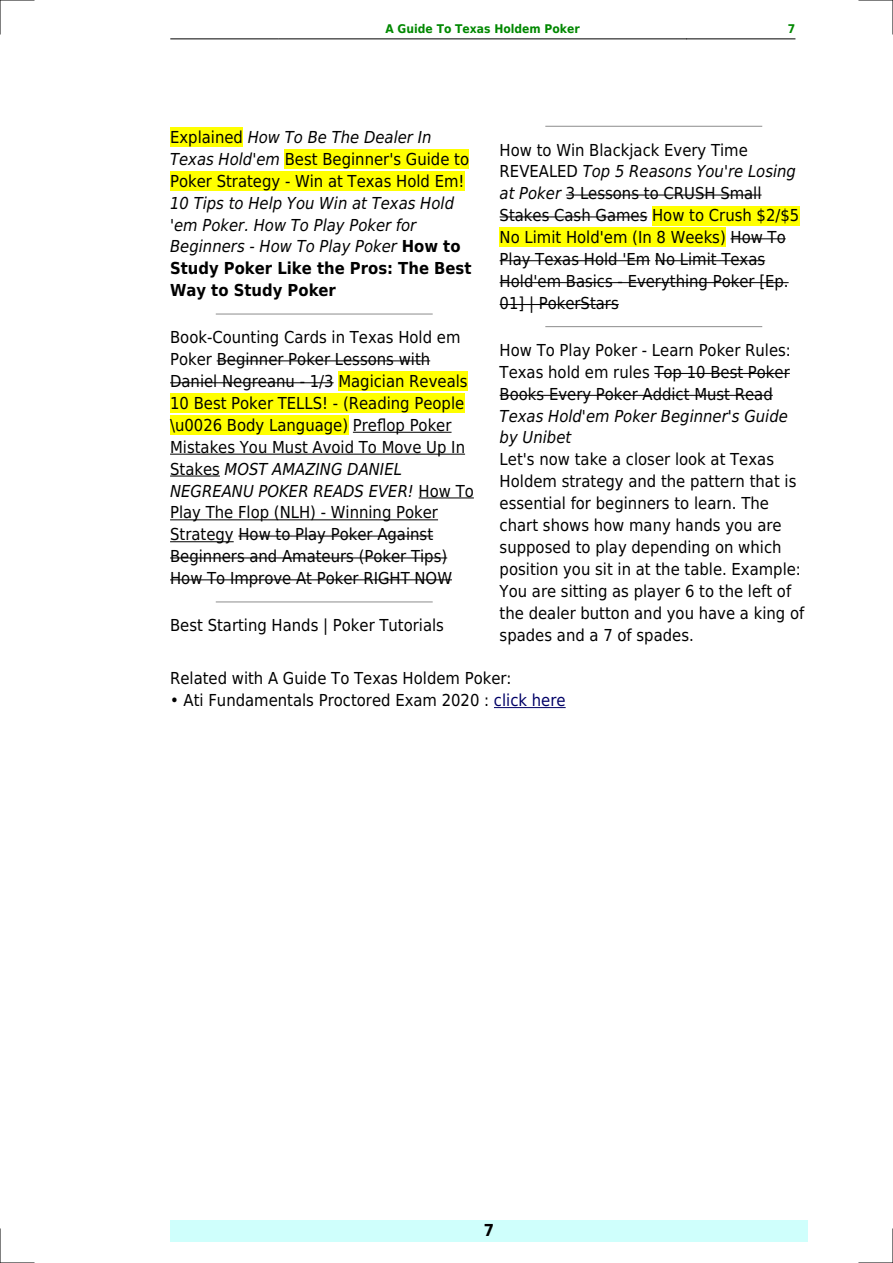
<style>
.page{position:relative;width:893px;height:1263px;background:#fff}
.page>*{position:absolute;margin:0;border:0;box-sizing:border-box;transform-origin:0 0}
.t1{font:16.5px/21.9px "DejaVu Sans Condensed";color:#000}
.t2{font:italic 16.5px/21.9px "DejaVu Sans Condensed";color:#000}
.t3{font:700 16.5px "DejaVu Sans Condensed";color:#000}
.t4{font:700 12px "DejaVu Sans Condensed";color:#080}
.s1{font-style:italic}
.s2{font-weight:700;font-style:normal}
.s3{color:#006}
</style>
<div class="page">
<hr style="left:170px;top:39px;width:108px;height:1px;background:#000">
<hr style="left:279px;top:39px;width:407px;height:1px;background:#000">
<hr style="left:687px;top:39px;width:108px;height:1px;background:#000">
<div style="left:170px;top:1220px;width:638px;height:22px;background:#cffffc"></div>
<div style="left:170px;top:128px;width:73px;height:19px;background:#ff0"></div>
<div style="left:285px;top:150px;width:184px;height:19px;background:#ff0"></div>
<div style="left:170px;top:171px;width:294px;height:20px;background:#ff0"></div>
<hr style="left:216px;top:313px;width:216px;height:2px;background:#999">
<hr style="left:217px;top:360px;width:213px;height:1px;background:#000">
<hr style="left:170px;top:382px;width:164px;height:1px;background:#000">
<div style="left:338px;top:372px;width:130px;height:19px;background:#ff0"></div>
<div style="left:170px;top:394px;width:294px;height:19px;background:#ff0"></div>
<div style="left:170px;top:415px;width:178px;height:20px;background:#ff0"></div>
<hr style="left:353px;top:432px;width:99px;height:1px;background:#000">
<hr style="left:170px;top:454px;width:295px;height:1px;background:#000">
<hr style="left:170px;top:476px;width:50px;height:1px;background:#000">
<hr style="left:419px;top:498px;width:55px;height:1px;background:#000">
<hr style="left:170px;top:519px;width:268px;height:1px;background:#000">
<hr style="left:170px;top:541px;width:64px;height:1px;background:#000">
<hr style="left:238px;top:536px;width:195px;height:1px;background:#000">
<hr style="left:170px;top:557px;width:277px;height:1px;background:#000">
<hr style="left:170px;top:579px;width:282px;height:1px;background:#000">
<hr style="left:216px;top:601px;width:216px;height:1px;background:#999">
<hr style="left:546px;top:126px;width:216px;height:1px;background:#999">
<hr style="left:566px;top:195px;width:195px;height:1px;background:#000">
<hr style="left:500px;top:217px;width:147px;height:1px;background:#000">
<div style="left:652px;top:206px;width:147px;height:19px;background:#ff0"></div>
<div style="left:500px;top:228px;width:226px;height:19px;background:#ff0"></div>
<hr style="left:730px;top:238px;width:56px;height:1px;background:#000">
<hr style="left:500px;top:260px;width:150px;height:1px;background:#000">
<hr style="left:655px;top:260px;width:110px;height:1px;background:#000">
<hr style="left:500px;top:282px;width:289px;height:1px;background:#000">
<hr style="left:500px;top:304px;width:119px;height:1px;background:#000">
<hr style="left:546px;top:326px;width:216px;height:1px;background:#999">
<hr style="left:654px;top:373px;width:136px;height:1px;background:#000">
<hr style="left:500px;top:395px;width:273px;height:1px;background:#000">
<hr style="left:494px;top:707px;width:72px;height:1px;background:#006">
<hr style="left:0;top:0;width:34px;height:1px;background:#000">
<hr style="left:859px;top:0;width:34px;height:1px;background:#000">
<hr style="left:0;top:1262px;width:34px;height:1px;background:#000">
<hr style="left:859px;top:1262px;width:34px;height:1px;background:#000">
<hr style="left:0;top:0;width:1px;height:34px;background:#000">
<hr style="left:0;top:1229px;width:1px;height:34px;background:#000">
<hr style="left:892px;top:0;width:1px;height:34px;background:#000">
<hr style="left:892px;top:1229px;width:1px;height:34px;background:#000">
<p class="t4" style="left:386px;top:21px;width:196px">A Guide To Texas Holdem Poker</p>
<p class="t4" style="left:788px;top:21px;width:9px">7</p>
<p class="t1" style="left:170px;top:126px;width:300px">Explained <span class="s1">How To Be The Dealer In<br>Texas Hold'em</span> Best Beginner's Guide to<br>Poker Strategy - Win at Texas Hold Em!</p>
<p class="t2" style="left:170px;top:192px;width:303px">10 Tips to Help You Win at Texas Hold 'em Poker. How To Play Poker for<br>Beginners - How To Play Poker <span class="s2">How to<br>Study Poker Like the Pros: The Best<br>Way to Study Poker</span></p>
<p class="t1" style="left:170px;top:327px;width:305px">Book-Counting Cards in Texas Hold em Poker Beginner Poker Lessons with Daniel Negreanu - 1/3 Magician Reveals 10 Best Poker TELLS! - (Reading People \u0026 Body Language) Preflop Poker Mistakes You Must Avoid To Move Up In Stakes <span class="s1">MOST AMAZING DANIEL NEGREANU POKER READS EVER!</span> How To Play The Flop (NLH) - Winning Poker Strategy How to Play Poker Against Beginners and Amateurs (Poker Tips)<br>How To Improve At Poker RIGHT NOW</p>
<p class="t1" style="left:170px;top:614px;width:275px">Best Starting Hands | Poker Tutorials</p>
<p class="t1" style="left:500px;top:139px;width:301px">How to Win Blackjack Every Time<br>REVEALED <span class="s1">Top 5 Reasons You're Losing at Poker</span> 3 Lessons to CRUSH Small<br>Stakes Cash Games How to Crush $2/$5<br>No Limit Hold'em (In 8 Weeks) How To<br>Play Texas Hold 'Em No Limit Texas<br>Hold'em Basics - Everything Poker [Ep.<br>01] | PokerStars</p>
<p class="t1" style="left:500px;top:339px;width:293px;text-align:justify">How To Play Poker - Learn Poker Rules:<br>Texas hold em rules Top 10 Best Poker Books Every Poker Addict Must Read</p>
<p class="t2" style="left:500px;top:405px;width:290px">Texas Hold'em Poker Beginner's Guide by Unibet</p>
<p class="t1" style="left:500px;top:449px;width:306px">Let's now take a closer look at Texas Holdem strategy and the pattern that is essential for beginners to learn. The chart shows how many hands you are supposed to play depending on which position you sit in at the table. Example:<br>You are sitting as player 6 to the left of the dealer button and you have a king of spades and a 7 of spades.</p>
<p class="t1" style="left:184px;top:668px;width:384px;text-indent:-13px">Related with A Guide To Texas Holdem Poker:<br>Ati Fundamentals Proctored Exam 2020 : <span class="s3">click here</span></p>
<p class="t3" style="left:484px;top:1221px;width:12px">7</p>
</div>
